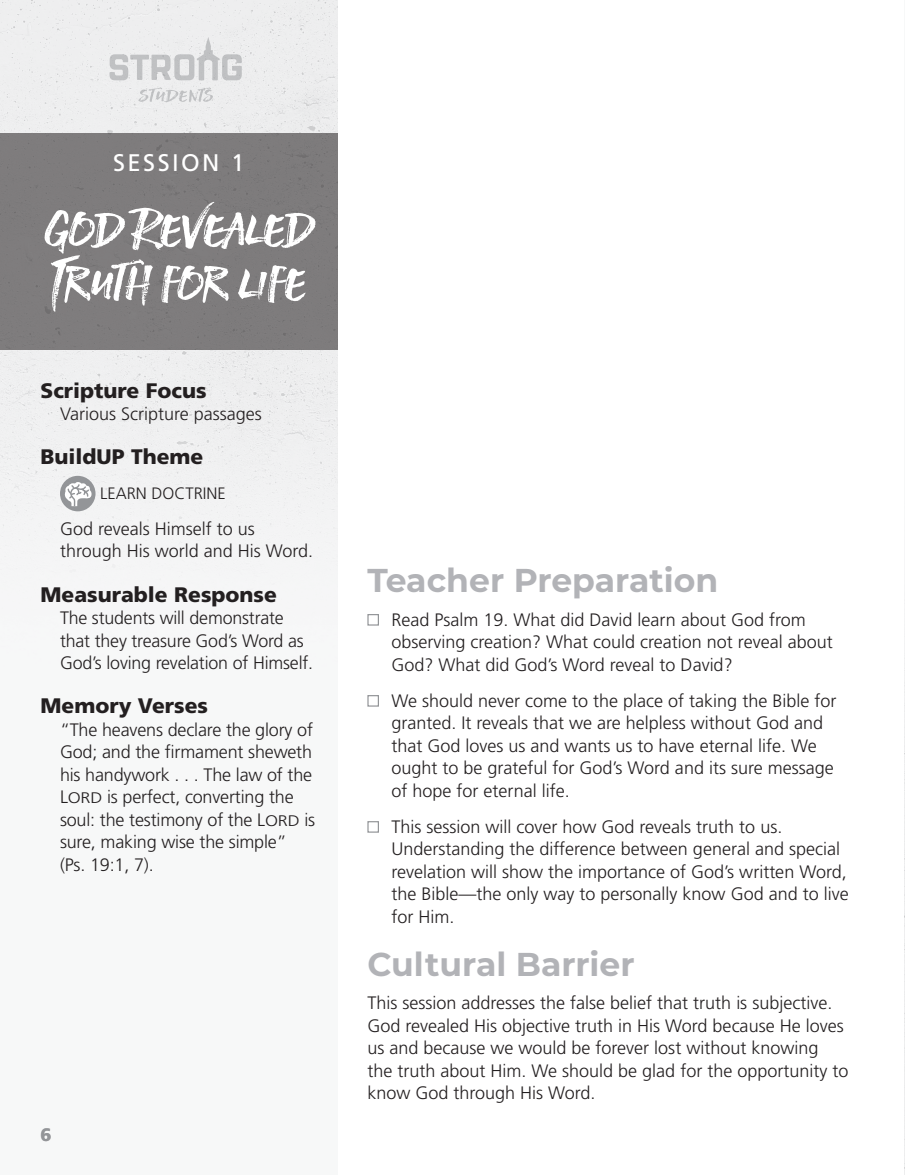
<style>
.page{position:relative;width:905px;height:1175px;background:#fff}
.page>*{position:absolute;margin:0;border:0;box-sizing:border-box;transform-origin:0 0}
.Session_Title{font:54px/54px "STONEHARBOUR";color:#fff}
.Section_Header-grey{font:700 33px "Montserrat";color:#b2b3b7}
.Session{font:24px "Frutiger LT Std";letter-spacing:.1em;color:#fff}
.Heading{font:900 21px "Frutiger LT Std";color:#231f20}
.Body-square_bullet{font:300 18px/22.5px "Frutiger LT Std";color:#231f20}
.Body-indent{font:300 18px/22.5px "Frutiger LT Std";letter-spacing:-.01em;color:#231f20}
.Body-NO_indent{font:300 18px/22.5px "Frutiger LT Std";color:#231f20}
.Body_UNDER_THEME{font:300 18px/22.5px "Frutiger LT Std";color:#231f20}
.t1{font:900 18px "Frutiger LT Std";color:#939598}
.BU_Theme{font:300 16.5px "Frutiger LT Std";color:#231f20}
.s1{font-size:15.3px}
</style>
<div class="page">
<div style="left:0;top:0;width:337px;height:609px;background:#eff0f1"></div>
<svg style="left:138px;top:87px;width:75px;height:15px"></svg>
<svg style="left:109px;top:37px;width:133px;height:43px"></svg>
<div style="left:0;top:134px;width:337px;height:216px;background:#7e7c7d"></div>
<img style="left:904px;top:585px;width:1px;height:589px">
<div style="left:367px;top:614px;width:12px;height:11px;border:1px solid #939598"></div>
<div style="left:367px;top:695px;width:12px;height:11px;border:1px solid #939598"></div>
<div style="left:367px;top:821px;width:12px;height:11px;border:1px solid #939598"></div>
<div style="left:60px;top:476px;width:35px;height:35px;background:#939598;border-radius:50%"></div>
<svg style="left:63px;top:480px;width:29px;height:26px"></svg>
<p class="Session" style="left:113px;top:149px;width:133px">SESSION 1</p>
<p class="Session_Title" style="left:44px;top:197px;width:272px">god Revealed<br>Truth for life</p>
<p class="Heading" style="left:40px;top:378px;width:167px">Scripture Focus</p>
<p class="Body-indent" style="left:60px;top:403px;width:203px">Various Scripture passages</p>
<p class="Heading" style="left:40px;top:444px;width:164px">BuildUP Theme</p>
<p class="BU_Theme" style="left:100px;top:484px;width:127px">LEARN DOCTRINE</p>
<p class="Body_UNDER_THEME" style="left:60px;top:518px;width:255px">God reveals Himself to us through His world and His Word.</p>
<p class="Heading" style="left:40px;top:581px;width:238px">Measurable Response</p>
<p class="Body-indent" style="left:60px;top:607px;width:255px">The students will demonstrate that they treasure God’s Word as<br>God’s loving revelation of Himself.</p>
<p class="Heading" style="left:40px;top:693px;width:169px">Memory Verses</p>
<p class="Body-indent" style="left:60px;top:718px;width:257px">“The heavens declare the glory of<br>God; and the firmament sheweth his handywork . . . The law of the<br>L<span class="s1">ORD</span> is perfect, converting the soul: the testimony of the L<span class="s1">ORD</span> is sure, making wise the simple” (Ps. 19:1, 7).</p>
<p class="t1" style="left:40px;top:1124px;width:13px">6</p>
<p class="Section_Header-grey" style="left:367px;top:557px;width:352px">Teacher Preparation</p>
<p class="Body-square_bullet" style="left:391px;top:608px;width:443px">Read Psalm 19. What did David learn about God from observing creation? What could creation not reveal about<br>God? What did God’s Word reveal to David?</p>
<p class="Body-square_bullet" style="left:391px;top:689px;width:446px">We should never come to the place of taking the Bible for granted. It reveals that we are helpless without God and that God loves us and wants us to have eternal life. We ought to be grateful for God’s Word and its sure message of hope for eternal life.</p>
<p class="Body-square_bullet" style="left:391px;top:815px;width:459px">This session will cover how God reveals truth to us.<br>Understanding the difference between general and special revelation will show the importance of God’s written Word, the Bible—the only way to personally know God and to live for Him.</p>
<p class="Section_Header-grey" style="left:367px;top:940px;width:269px">Cultural Barrier</p>
<p class="Body-NO_indent" style="left:367px;top:992px;width:482px">This session addresses the false belief that truth is subjective.<br>God revealed His objective truth in His Word because He loves us and because we would be forever lost without knowing<br>the truth about Him. We should be glad for the opportunity to know God through His Word.</p>
</div>
